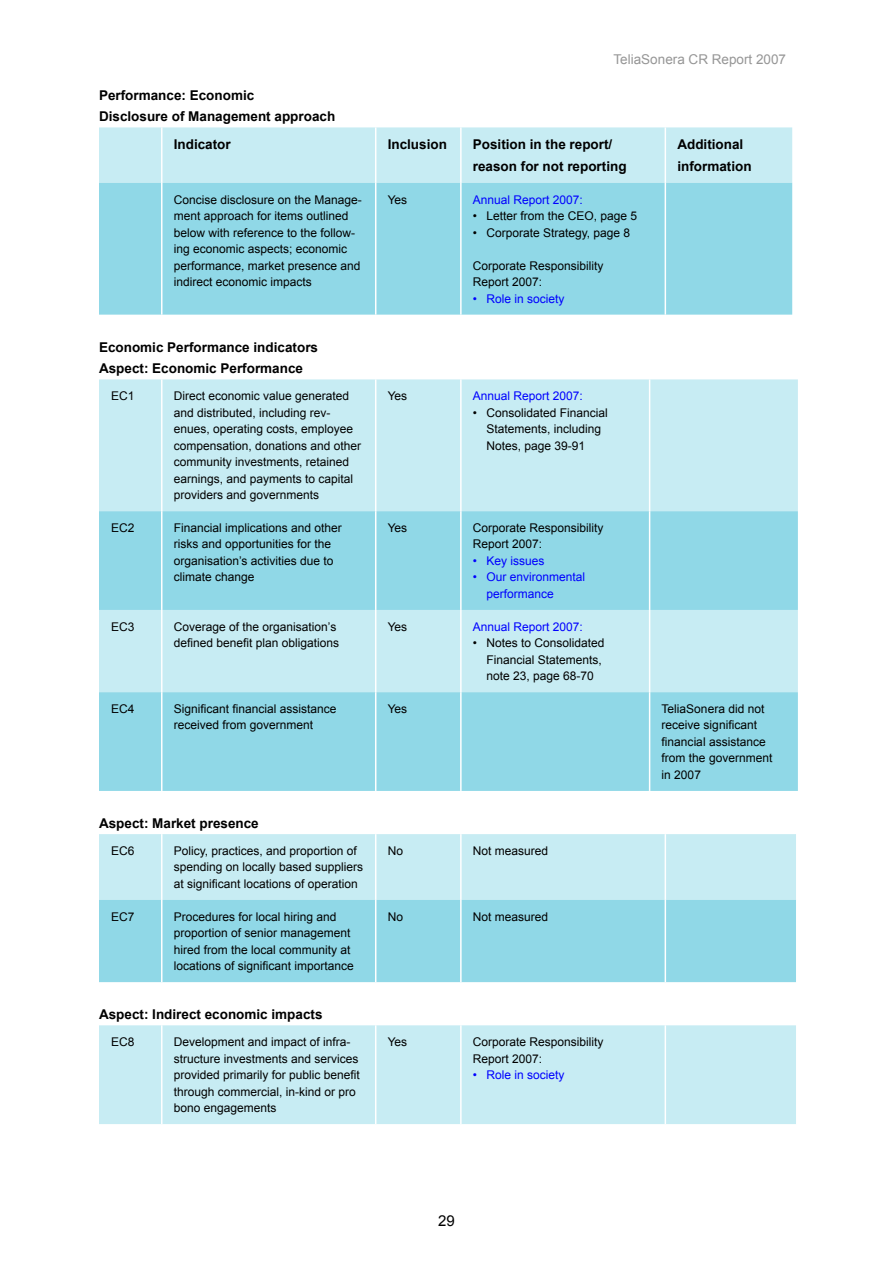
<style>
.page{position:relative;width:893px;height:1263px;background:#fff}
.page>*{position:absolute;margin:0;border:0;box-sizing:border-box;transform-origin:0 0}
.t1{font:15px "Arial";color:#000}
.t2{font:700 13.5px/21.6px "Arial";color:#000}
.t3{font:13.5px "Arial";color:#969696}
.t4{font:12px/16.5px "Arial";color:#000}
.t5{font:12px/16.5px "Arial";color:#00f}
</style>
<div class="page">
<div style="left:99px;top:127px;width:693px;height:56px;background:#c7ecf3"></div>
<div style="left:99px;top:183px;width:693px;height:132px;background:#90d8e7"></div>
<hr style="left:161px;top:127px;width:1px;height:56px;background:#fff">
<hr style="left:375px;top:127px;width:1px;height:56px;background:#fff">
<hr style="left:460px;top:127px;width:2px;height:56px;background:#fff">
<hr style="left:665px;top:127px;width:1px;height:56px;background:#fff">
<hr style="left:161px;top:183px;width:1px;height:132px;background:#fff">
<hr style="left:375px;top:183px;width:1px;height:132px;background:#fff">
<hr style="left:460px;top:183px;width:2px;height:132px;background:#fff">
<hr style="left:665px;top:183px;width:1px;height:132px;background:#fff">
<div style="left:99px;top:379px;width:699px;height:132px;background:#c7ecf3"></div>
<svg style="left:99px;top:511px;width:699px;height:280px;background:#a0ddea"></svg>
<hr style="left:161px;top:379px;width:1px;height:132px;background:#fff">
<hr style="left:375px;top:379px;width:1px;height:132px;background:#fff">
<hr style="left:460px;top:379px;width:2px;height:132px;background:#fff">
<hr style="left:649px;top:379px;width:1px;height:132px;background:#fff">
<hr style="left:161px;top:511px;width:1px;height:99px;background:#fff">
<hr style="left:375px;top:511px;width:1px;height:99px;background:#fff">
<hr style="left:460px;top:511px;width:2px;height:99px;background:#fff">
<hr style="left:649px;top:511px;width:1px;height:99px;background:#fff">
<hr style="left:161px;top:610px;width:1px;height:82px;background:#fff">
<hr style="left:375px;top:610px;width:1px;height:82px;background:#fff">
<hr style="left:460px;top:610px;width:2px;height:82px;background:#fff">
<hr style="left:649px;top:610px;width:1px;height:82px;background:#fff">
<hr style="left:161px;top:692px;width:1px;height:99px;background:#fff">
<hr style="left:375px;top:692px;width:1px;height:99px;background:#fff">
<hr style="left:460px;top:692px;width:2px;height:99px;background:#fff">
<hr style="left:649px;top:692px;width:1px;height:99px;background:#fff">
<div style="left:99px;top:834px;width:697px;height:66px;background:#c7ecf3"></div>
<div style="left:99px;top:900px;width:697px;height:82px;background:#90d8e7"></div>
<hr style="left:161px;top:834px;width:1px;height:66px;background:#fff">
<hr style="left:375px;top:834px;width:1px;height:66px;background:#fff">
<hr style="left:460px;top:834px;width:2px;height:66px;background:#fff">
<hr style="left:665px;top:834px;width:1px;height:66px;background:#fff">
<hr style="left:161px;top:900px;width:1px;height:82px;background:#fff">
<hr style="left:375px;top:900px;width:1px;height:82px;background:#fff">
<hr style="left:460px;top:900px;width:2px;height:82px;background:#fff">
<hr style="left:665px;top:900px;width:1px;height:82px;background:#fff">
<div style="left:99px;top:1025px;width:697px;height:99px;background:#c7ecf3"></div>
<hr style="left:161px;top:1025px;width:1px;height:99px;background:#fff">
<hr style="left:375px;top:1025px;width:1px;height:99px;background:#fff">
<hr style="left:460px;top:1025px;width:2px;height:99px;background:#fff">
<hr style="left:665px;top:1025px;width:1px;height:99px;background:#fff">
<p class="t3" style="left:614px;top:50px;width:174px">TeliaSonera CR Report 2007</p>
<p class="t2" style="left:99px;top:85px;width:238px">Performance: Economic<br>Disclosure of Management approach</p>
<p class="t2" style="left:174px;top:134px;width:59px">Indicator</p>
<p class="t2" style="left:388px;top:134px;width:61px">Inclusion</p>
<p class="t2" style="left:473px;top:134px;width:155px">Position in the report/ reason for not reporting</p>
<p class="t2" style="left:677px;top:134px;width:76px">Additional information</p>
<p class="t4" style="left:174px;top:191px;width:190px">Concise disclosure on the Manage&shy;ment approach for items outlined below with reference to the follow&shy;ing economic aspects; economic performance, market presence and indirect economic impacts</p>
<p class="t4" style="left:388px;top:191px;width:21px">Yes</p>
<p class="t5" style="left:473px;top:191px;width:112px">Annual Report 2007:</p>
<p class="t4" style="left:473px;top:208px;width:166px">• Letter from the CEO, page 5</p>
<p class="t4" style="left:473px;top:224px;width:159px">• Corporate Strategy, page 8</p>
<p class="t4" style="left:473px;top:257px;width:132px">Corporate Responsibility<br>Report 2007:</p>
<p class="t5" style="left:473px;top:290px;width:93px">• Role in society</p>
<p class="t2" style="left:99px;top:337px;width:221px">Economic Performance indicators<br>Aspect: Economic Performance</p>
<p class="t4" style="left:111px;top:388px;width:25px">EC1</p>
<p class="t4" style="left:174px;top:388px;width:189px">Direct economic value generated and distributed, including rev&shy;enues, operating costs, employee compensation, donations and other community investments, retained earnings, and payments to capital providers and governments</p>
<p class="t4" style="left:388px;top:388px;width:21px">Yes</p>
<p class="t5" style="left:473px;top:388px;width:112px">Annual Report 2007:</p>
<p class="t4" style="left:486px;top:404px;width:123px;text-indent:-14px">• Consolidated Financial<br>Statements, including<br>Notes, page 39-91</p>
<p class="t4" style="left:111px;top:520px;width:25px">EC2</p>
<p class="t4" style="left:174px;top:520px;width:170px">Financial implications and other risks and opportunities for the organisation’s activities due to climate change</p>
<p class="t4" style="left:388px;top:520px;width:21px">Yes</p>
<p class="t4" style="left:473px;top:520px;width:132px">Corporate Responsibility<br>Report 2007:</p>
<p class="t5" style="left:473px;top:553px;width:73px">• Key issues</p>
<p class="t5" style="left:486px;top:569px;width:100px;text-indent:-14px">• Our environmental performance</p>
<p class="t4" style="left:111px;top:618px;width:25px">EC3</p>
<p class="t4" style="left:174px;top:618px;width:167px">Coverage of the organisation’s defined benefit plan obligations</p>
<p class="t4" style="left:388px;top:618px;width:21px">Yes</p>
<p class="t5" style="left:473px;top:618px;width:112px">Annual Report 2007:</p>
<p class="t4" style="left:486px;top:635px;width:120px;text-indent:-14px">• Notes to Consolidated<br>Financial Statements, note 23, page 68-70</p>
<p class="t4" style="left:111px;top:701px;width:25px">EC4</p>
<p class="t4" style="left:174px;top:701px;width:164px">Significant financial assistance received from government</p>
<p class="t4" style="left:388px;top:701px;width:21px">Yes</p>
<p class="t4" style="left:662px;top:701px;width:112px">TeliaSonera did not receive significant financial assistance from the government in 2007</p>
<p class="t2" style="left:99px;top:813px;width:161px">Aspect: Market presence</p>
<p class="t4" style="left:111px;top:842px;width:25px">EC6</p>
<p class="t4" style="left:174px;top:842px;width:191px">Policy, practices, and proportion of spending on locally based suppliers at significant locations of operation</p>
<p class="t4" style="left:388px;top:842px;width:17px">No</p>
<p class="t4" style="left:473px;top:842px;width:77px">Not measured</p>
<p class="t4" style="left:111px;top:908px;width:25px">EC7</p>
<p class="t4" style="left:174px;top:908px;width:182px">Procedures for local hiring and proportion of senior management hired from the local community at locations of significant importance</p>
<p class="t4" style="left:388px;top:908px;width:17px">No</p>
<p class="t4" style="left:473px;top:908px;width:77px">Not measured</p>
<p class="t2" style="left:99px;top:1004px;width:225px">Aspect: Indirect economic impacts</p>
<p class="t4" style="left:111px;top:1034px;width:25px">EC8</p>
<p class="t4" style="left:174px;top:1034px;width:188px">Development and impact of infra&shy;structure investments and services provided primarily for public benefit through commercial, in-kind or pro bono engagements</p>
<p class="t4" style="left:388px;top:1034px;width:21px">Yes</p>
<p class="t4" style="left:473px;top:1034px;width:132px">Corporate Responsibility<br>Report 2007:</p>
<p class="t5" style="left:473px;top:1067px;width:93px">• Role in society</p>
<p class="t1" style="left:438px;top:1210px;width:18px">29</p>
</div>
